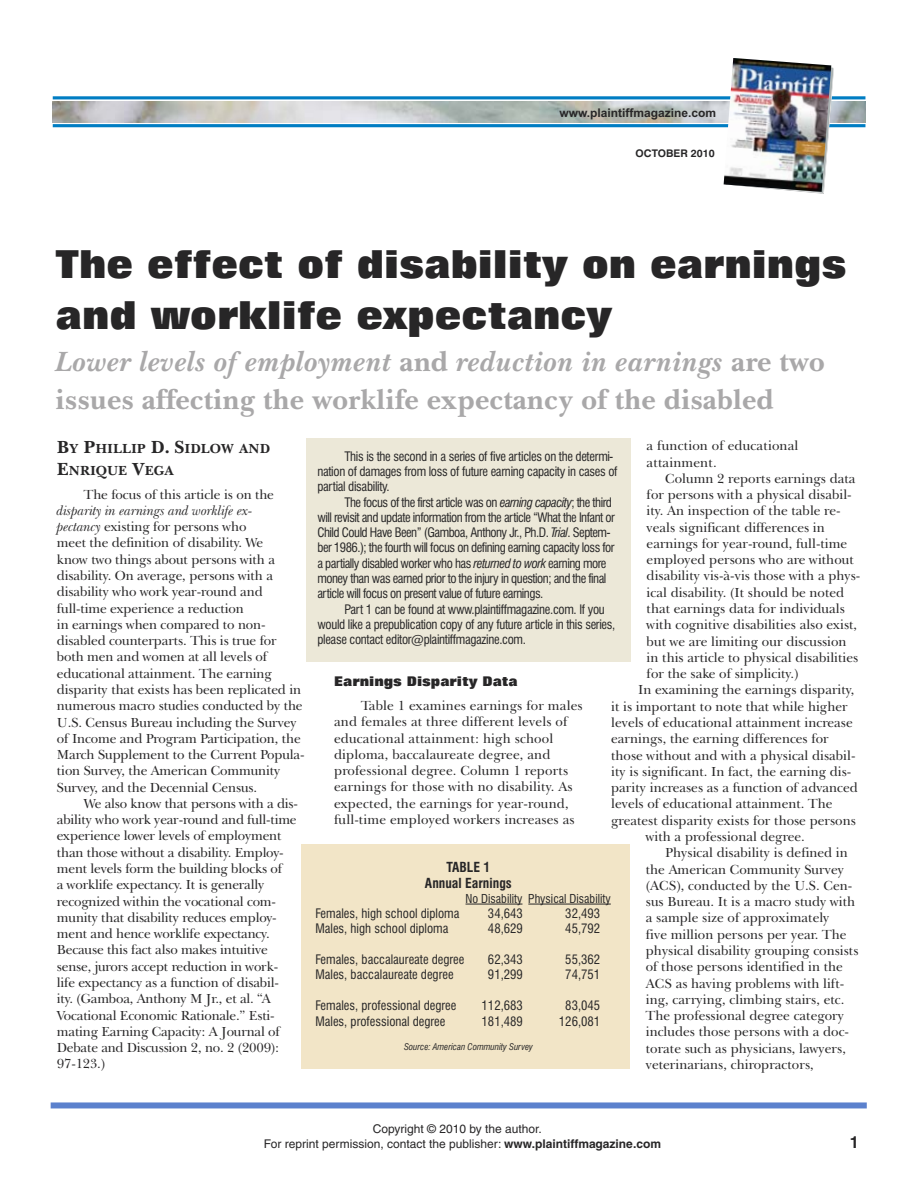
<style>
.page{position:relative;width:918px;height:1188px;background:#fff}
.page>*{position:absolute;margin:0;border:0;box-sizing:border-box;transform-origin:0 0}
.t1{font:800 39px/51.2px "Folio BT";color:#272627}
.t2{font:700 28.5px/38.4px "New Baskerville IT Cby BT";color:#a9a8a9}
.t3{font:700 16.5px "Helvetica";color:#272627}
.t4{font:13.5px/16.4px "New Baskerville IT Cby BT";color:#272627}
.t5{font:700 13.5px/21.6px "New Baskerville IT Cby BT";color:#272627}
.t6{font:800 13.5px "Folio BT";color:#272627}
.t7{font:700 condensed 13.5px/16.2px "Swiss 721 BT";color:#272627;text-align:center}
.t8{font:condensed 12.75px/15.3px "Swiss 721 BT";letter-spacing:-.025em;color:#272627}
.t9{font:condensed 12.75px "Swiss 721 BT";color:#272627}
.t10{font:12px/15px "Helvetica";color:#272627}
.t11{font:condensed 12px "Swiss 721 BT";color:#272627}
.t12{font:700 12px "Arial";color:#272627}
.t13{font:700 10.5px "Swiss 721 BT";color:#272627}
.t14{font:italic condensed 9px "Swiss 721 BT";color:#272627}
.s1{font-style:italic}
.s2{font-size:18px}
.s3{font-weight:700}
</style>
<div class="page">
<img style="left:53px;top:101px;width:812px;height:21px">
<hr style="left:53px;top:96px;width:812px;height:3px;background:#007dc3">
<hr style="left:53px;top:124px;width:812px;height:3px;background:#007dc3">
<svg style="left:806px;top:65px;width:28px;height:129px"></svg>
<img style="left:724px;top:58px;width:107px;height:134px">
<div style="left:51px;top:1102px;width:816px;height:6px;background:#5b81cd"></div>
<div style="left:306px;top:438px;width:324px;height:223px;background:#ece8d8"></div>
<div style="left:302px;top:845px;width:328px;height:224px;background:#f2e5c7"></div>
<hr style="left:466px;top:904px;width:56px;height:1px;background:#272627">
<hr style="left:528px;top:904px;width:83px;height:1px;background:#272627">
<p class="t12" style="left:559px;top:106px;width:158px">www.plaintiffmagazine.com</p>
<p class="t13" style="left:636px;top:149px;width:81px">OCTOBER 2010</p>
<h1 class="t1" style="left:56px;top:243px;width:792px">The effect of disability on earnings and worklife expectancy</h1>
<h2 class="t2" style="left:56px;top:346px;width:771px"><span class="s1">Lower levels of employment</span> and <span class="s1">reduction in earnings</span> are two issues affecting the worklife expectancy of the disabled</h2>
<p class="t8" style="left:317px;top:449px;width:302px;text-indent:27px">This is the second in a series of five articles on the determi&shy;nation of damages from loss of future earning capacity in cases of partial disability.</p>
<p class="t8" style="left:317px;top:495px;width:299px;text-indent:27px">The focus of the first article was on <span class="s1">earning capacity</span>; the third will revisit and update information from the article “What the Infant or Child Could Have Been” (Gamboa, Anthony Jr., Ph.D. <span class="s1">Trial</span>. Septem&shy;ber 1986.); the fourth will focus on defining earning capacity loss for a partially disabled worker who has <span class="s1">returned to work</span> earning more money than was earned prior to the injury in question; and the final article will focus on present value of future earnings.</p>
<p class="t8" style="left:317px;top:602px;width:299px;text-indent:27px">Part 1 can be found at www.plaintiffmagazine.com. If you would like a prepublication copy of any future article in this series, please contact editor@plaintiffmagazine.com.</p>
<p class="t4" style="left:647px;top:439px;width:153px">a function of educational attainment.</p>
<p class="t4" style="left:665px;top:472px;width:192px">Column 2 reports earnings data</p>
<p class="t4" style="left:647px;top:488px;width:207px">for persons with a physical disabil-</p>
<p class="t4" style="left:647px;top:504px;width:195px">ity. An inspection of the table re-</p>
<p class="t4" style="left:647px;top:520px;width:180px">veals significant differences in</p>
<p class="t4" style="left:647px;top:537px;width:202px">earnings for year-round, full-time</p>
<p class="t4" style="left:647px;top:553px;width:209px">employed persons who are without</p>
<p class="t4" style="left:647px;top:569px;width:215px">disability vis-à-vis those with a phys-</p>
<p class="t4" style="left:647px;top:586px;width:199px">ical disability. (It should be noted</p>
<p class="t4" style="left:647px;top:602px;width:200px">that earnings data for individuals</p>
<p class="t4" style="left:647px;top:618px;width:212px">with cognitive disabilities also exist,</p>
<p class="t4" style="left:647px;top:634px;width:202px">but we are limiting our discussion</p>
<p class="t4" style="left:647px;top:651px;width:213px">in this article to physical disabilities</p>
<p class="t4" style="left:647px;top:667px;width:154px">for the sake of simplicity.)</p>
<p class="t4" style="left:638px;top:683px;width:218px">In examining the earnings disparity,</p>
<p class="t4" style="left:611px;top:700px;width:238px">it is important to note that while higher</p>
<p class="t4" style="left:611px;top:716px;width:243px">levels of educational attainment increase</p>
<p class="t4" style="left:611px;top:732px;width:219px">earnings, the earning differences for</p>
<p class="t4" style="left:611px;top:748px;width:246px">those without and with a physical disabil-</p>
<p class="t4" style="left:611px;top:765px;width:242px">ity is significant. In fact, the earning dis-</p>
<p class="t4" style="left:611px;top:781px;width:248px">parity increases as a function of advanced</p>
<p class="t4" style="left:611px;top:797px;width:223px">levels of educational attainment. The</p>
<p class="t4" style="left:611px;top:814px;width:246px">greatest disparity exists for those persons</p>
<p class="t4" style="left:646px;top:830px;width:161px">with a professional degree.</p>
<p class="t4" style="left:665px;top:846px;width:184px">Physical disability is defined in</p>
<p class="t4" style="left:646px;top:862px;width:200px">the American Community Survey</p>
<p class="t4" style="left:646px;top:879px;width:208px">(ACS), conducted by the U.S. Cen-</p>
<p class="t4" style="left:646px;top:895px;width:211px">sus Bureau. It is a macro study with</p>
<p class="t4" style="left:646px;top:911px;width:185px">a sample size of approximately</p>
<p class="t4" style="left:646px;top:927px;width:202px">five million persons per year. The</p>
<p class="t4" style="left:646px;top:944px;width:214px">physical disability grouping consists</p>
<p class="t4" style="left:646px;top:960px;width:199px">of those persons identified in the</p>
<p class="t4" style="left:646px;top:976px;width:200px">ACS as having problems with lift-</p>
<p class="t4" style="left:646px;top:993px;width:200px">ing, carrying, climbing stairs, etc.</p>
<p class="t4" style="left:646px;top:1009px;width:200px">The professional degree category</p>
<p class="t4" style="left:646px;top:1025px;width:205px">includes those persons with a doc-</p>
<p class="t4" style="left:646px;top:1041px;width:202px">torate such as physicians, lawyers,</p>
<p class="t4" style="left:646px;top:1058px;width:170px">veterinarians, chiropractors,</p>
<p class="t5" style="left:57px;top:440px;width:215px"><span class="s2">B</span>Y <span class="s2">P</span>HILLIP <span class="s2">D. S</span>IDLOW AND<br><span class="s2">E</span>NRIQUE <span class="s2">V</span>EGA</p>
<p class="t4" style="left:84px;top:487px;width:192px">The focus of this article is on the</p>
<p class="t4" style="left:57px;top:504px;width:249px"><span class="s1">disparity in earnings and worklife ex-<br>pectancy</span> existing for persons who<br>meet the definition of disability. We<br>know two things about persons with a disability. On average, persons with a disability who work year-round and full-time experience a reduction<br>in earnings when compared to non&shy;disabled counterparts. This is true for both men and women at all levels of educational attainment. The earning disparity that exists has been replicated in numerous macro studies conducted by the U.S. Census Bureau including the Survey of Income and Program Participation, the March Supplement to the Current Popula&shy;tion Survey, the American Community Survey, and the Decennial Census.</p>
<p class="t4" style="left:57px;top:797px;width:242px;text-indent:27px">We also know that persons with a dis&shy;ability who work year-round and full-time experience lower levels of employment than those without a disability. Employ&shy;ment levels form the building blocks of<br>a worklife expectancy. It is generally recognized within the vocational com&shy;munity that disability reduces employ&shy;ment and hence worklife expectancy.<br>Because this fact also makes intuitive sense, jurors accept reduction in work&shy;life expectancy as a function of disabil&shy;ity. (Gamboa, Anthony M Jr., et al. “A Vocational Economic Rationale.” Esti&shy;mating Earning Capacity: A Journal of Debate and Discussion 2, no. 2 (2009):<br>97-123.)</p>
<p class="t6" style="left:334px;top:677px;width:185px">Earnings Disparity Data</p>
<p class="t4" style="left:334px;top:699px;width:250px;text-indent:27px">Table 1 examines earnings for males and females at three different levels of educational attainment: high school diploma, baccalaureate degree, and professional degree. Column 1 reports earnings for those with no disability. As expected, the earnings for year-round, full-time employed workers increases as</p>
<p class="t7" style="left:425px;top:860px;width:88px">TABLE 1<br>Annual Earnings</p>
<p class="t11" style="left:466px;top:894px;width:147px">No Disability Physical Disability</p>
<p class="t9" style="left:315px;top:908px;width:145px">Females, high school diploma</p>
<p class="t8" style="left:488px;top:907px;width:36px">34,643</p>
<p class="t8" style="left:565px;top:907px;width:36px">32,493</p>
<p class="t9" style="left:315px;top:924px;width:135px">Males, high school diploma</p>
<p class="t8" style="left:488px;top:922px;width:36px">48,629</p>
<p class="t8" style="left:565px;top:922px;width:36px">45,792</p>
<p class="t9" style="left:315px;top:954px;width:151px">Females, baccalaureate degree</p>
<p class="t8" style="left:488px;top:953px;width:36px">62,343</p>
<p class="t8" style="left:565px;top:953px;width:36px">55,362</p>
<p class="t9" style="left:315px;top:970px;width:140px">Males, baccalaureate degree</p>
<p class="t8" style="left:488px;top:968px;width:36px">91,299</p>
<p class="t8" style="left:565px;top:968px;width:36px">74,751</p>
<p class="t9" style="left:315px;top:1000px;width:143px">Females, professional degree</p>
<p class="t8" style="left:482px;top:998px;width:43px">112,683</p>
<p class="t8" style="left:565px;top:998px;width:36px">83,045</p>
<p class="t9" style="left:315px;top:1016px;width:132px">Males, professional degree</p>
<p class="t8" style="left:482px;top:1014px;width:43px">181,489</p>
<p class="t8" style="left:559px;top:1014px;width:43px">126,081</p>
<p class="t14" style="left:404px;top:1044px;width:130px">Source: American Community Survey</p>
<p class="t10" style="left:264px;top:1123px;width:399px;text-indent:109px">Copyright © 2010 by the author.<br>For reprint permission, contact the publisher: <span class="s3">www.plaintiffmagazine.com</span></p>
<p class="t3" style="left:850px;top:1136px;width:11px">1</p>
</div>
